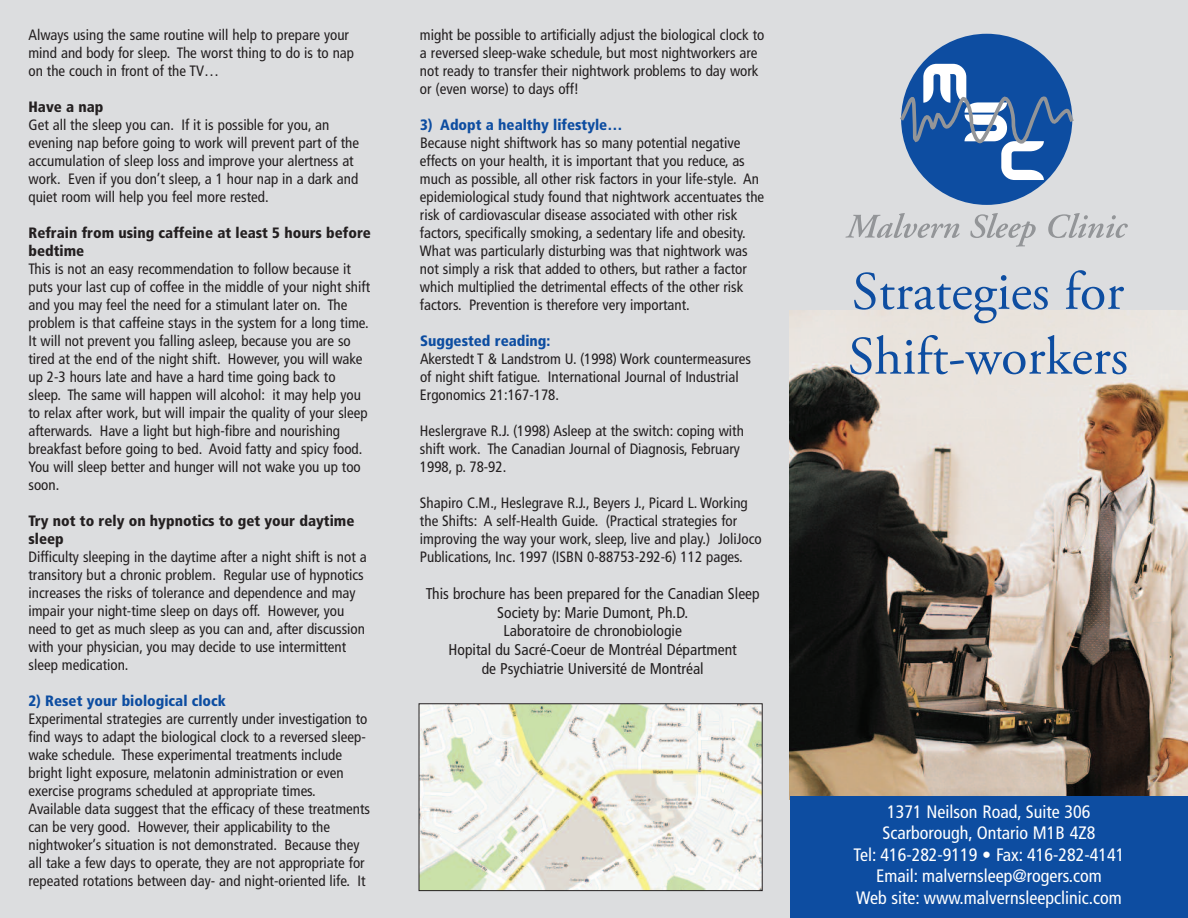
<style>
.page{position:relative;width:1188px;height:918px;background:#dcdddf}
.page>*{position:absolute;margin:0;border:0;box-sizing:border-box;transform-origin:0 0}
.t1{font:54px/64.8px "Adobe Garamond Pro";color:#0d4da1}
.t2{font:condensed 18px/21.6px "Frutiger";color:#fff;text-align:center}
.t3{font:condensed 15.6px/18.8px "Frutiger";color:#231f20;text-align:center}
.t4{font:condensed 15px/18px "Frutiger";color:#231f20}
.t5{font:900 condensed 15px/18px "Frutiger";color:#231f20}
.t6{font:900 condensed 15px "Frutiger";color:#0d4da1}
</style>
<div class="page">
<img style="left:790px;top:310px;width:398px;height:486px">
<svg style="left:846px;top:213px;width:114px;height:25px"></svg>
<svg style="left:970px;top:213px;width:66px;height:34px"></svg>
<svg style="left:1048px;top:213px;width:80px;height:25px"></svg>
<div style="left:901px;top:34px;width:171px;height:171px;background:#0d4da1;border-radius:50%"></div>
<svg style="left:900px;top:64px;width:174px;height:116px"></svg>
<div style="left:790px;top:796px;width:398px;height:122px;background:#0d4da1"></div>
<img style="left:421px;top:705px;width:340px;height:184px">
<div style="left:419px;top:703px;width:344px;height:188px;border:1px solid #231f20"></div>
<p class="t4" style="left:28px;top:27px;width:327px">Always using the same routine will help to prepare your mind and body for sleep. The worst thing to do is to nap on the couch in front of the TV…</p>
<p class="t5" style="left:28px;top:99px;width:76px">Have a nap</p>
<p class="t4" style="left:28px;top:117px;width:332px">Get all the sleep you can. If it is possible for you, an evening nap before going to work will prevent part of the accumulation of sleep loss and improve your alertness at work. Even if you don’t sleep, a 1 hour nap in a dark and quiet room will help you feel more rested.</p>
<p class="t5" style="left:28px;top:225px;width:344px">Refrain from using caffeine at least 5 hours before bedtime</p>
<p class="t4" style="left:28px;top:261px;width:343px">This is not an easy recommendation to follow because it puts your last cup of coffee in the middle of your night shift and you may feel the need for a stimulant later on. The problem is that caffeine stays in the system for a long time.<br>It will not prevent you falling asleep, because you are so tired at the end of the night shift. However, you will wake up 2-3 hours late and have a hard time going back to sleep. The same will happen will alcohol: it may help you to relax after work, but will impair the quality of your sleep afterwards. Have a light but high-fibre and nourishing breakfast before going to bed. Avoid fatty and spicy food.<br>You will sleep better and hunger will not wake you up too soon.</p>
<p class="t5" style="left:28px;top:513px;width:327px">Try not to rely on hypnotics to get your daytime sleep</p>
<p class="t4" style="left:28px;top:549px;width:340px">Difficulty sleeping in the daytime after a night shift is not a transitory but a chronic problem. Regular use of hypnotics increases the risks of tolerance and dependence and may impair your night-time sleep on days off. However, you need to get as much sleep as you can and, after discussion with your physician, you may decide to use intermittent sleep medication.</p>
<p class="t6" style="left:28px;top:694px;width:199px">2) Reset your biological clock</p>
<p class="t4" style="left:28px;top:711px;width:343px">Experimental strategies are currently under investigation to find ways to adapt the biological clock to a reversed sleep&shy;wake schedule. These experimental treatments include bright light exposure, melatonin administration or even exercise programs scheduled at appropriate times.<br>Available data suggest that the efficacy of these treatments can be very good. However, their applicability to the nightwoker’s situation is not demonstrated. Because they all take a few days to operate, they are not appropriate for repeated rotations between day- and night-oriented life. It</p>
<p class="t4" style="left:420px;top:27px;width:346px">might be possible to artificially adjust the biological clock to a reversed sleep-wake schedule, but most nightworkers are not ready to transfer their nightwork problems to day work or (even worse) to days off!</p>
<p class="t6" style="left:420px;top:118px;width:204px">3) Adopt a healthy lifestyle…</p>
<p class="t4" style="left:420px;top:135px;width:346px">Because night shiftwork has so many potential negative effects on your health, it is important that you reduce, as much as possible, all other risk factors in your life-style. An epidemiological study found that nightwork accentuates the risk of cardiovascular disease associated with other risk factors, specifically smoking, a sedentary life and obesity.<br>What was particularly disturbing was that nightwork was not simply a risk that added to others, but rather a factor which multiplied the detrimental effects of the other risk factors. Prevention is therefore very important.</p>
<p class="t6" style="left:420px;top:334px;width:132px">Suggested reading:</p>
<p class="t4" style="left:420px;top:351px;width:333px">Akerstedt T &amp; Landstrom U. (1998) Work countermeasures of night shift fatigue. International Journal of Industrial<br>Ergonomics 21:167-178.</p>
<p class="t4" style="left:420px;top:423px;width:325px">Heslergrave R.J. (1998) Asleep at the switch: coping with shift work. The Canadian Journal of Diagnosis, February<br>1998, p. 78-92.</p>
<p class="t4" style="left:420px;top:495px;width:343px">Shapiro C.M., Heslegrave R.J., Beyers J., Picard L. Working the Shifts: A self-Health Guide. (Practical strategies for improving the way your work, sleep, live and play.) JoliJoco Publications, Inc. 1997 (ISBN 0-88753-292-6) 112 pages.</p>
<p class="t3" style="left:426px;top:585px;width:335px">This brochure has been prepared for the Canadian Sleep Society by: Marie Dumont, Ph.D.<br>Laboratoire de chronobiologie<br>Hopital du Sacré-Coeur de Montréal Départment<br>de Psychiatrie Université de Montréal</p>
<h1 class="t1" style="left:848px;top:264px;width:282px">Strategies for<br>Shift-workers</h1>
<p class="t2" style="left:853px;top:802px;width:272px">1371 Neilson Road, Suite 306<br>Scarborough, Ontario M1B 4Z8<br>Tel: 416-282-9119 • Fax: 416-282-4141<br>Email: malvernsleep@rogers.com<br>Web site: www.malvernsleepclinic.com</p>
</div>
